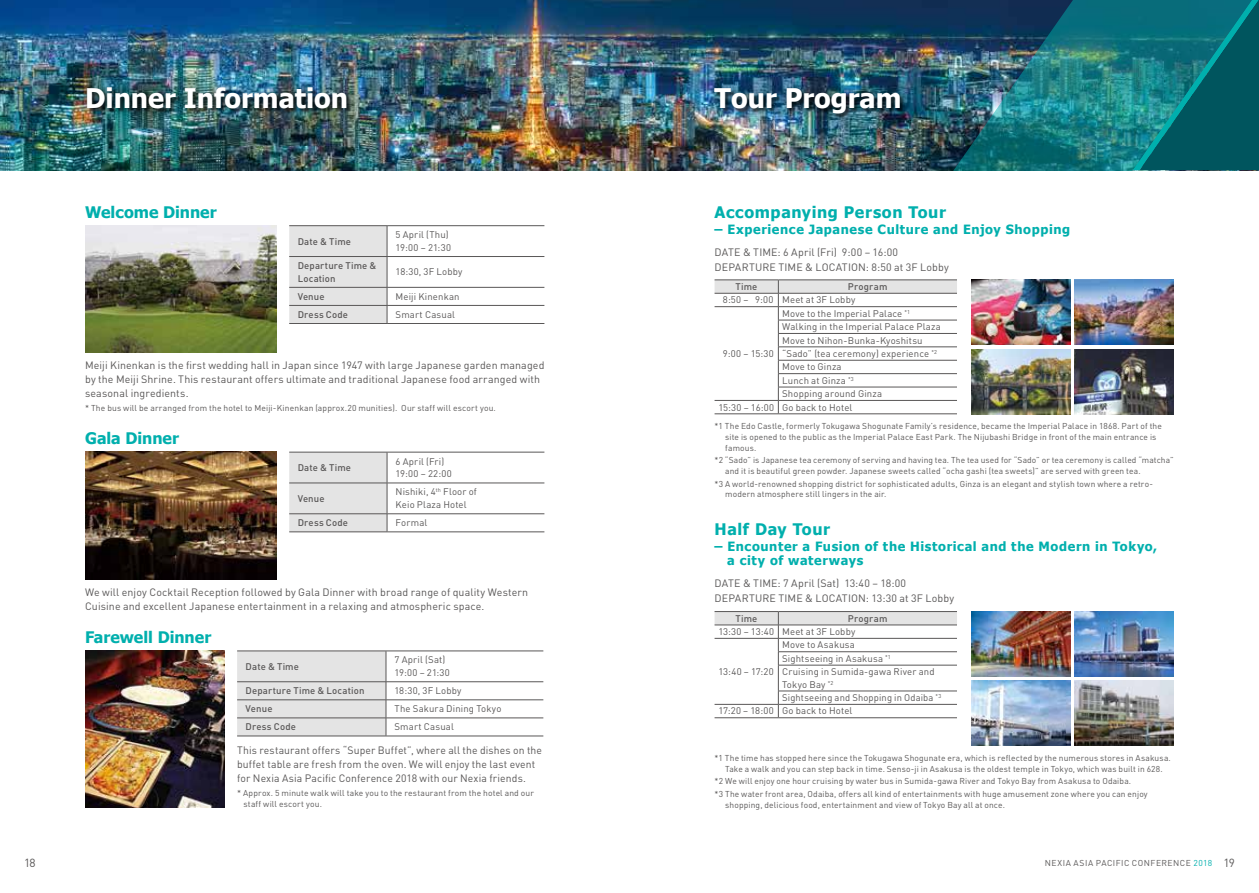
<style>
.page{position:relative;width:1259px;height:893px;background:#fff}
.page>*{position:absolute;margin:0;border:0;box-sizing:border-box;transform-origin:0 0}
.t1{font:700 27px "Tahoma";color:#fff}
.t2{font:700 15.9px "Tahoma";letter-spacing:.005em;color:#00afad}
.t3{font:700 15.9px "Tahoma";letter-spacing:.04em;color:#00afad}
.t4{font:700 15.9px "Tahoma";letter-spacing:.035em;color:#00afad}
.t5{font:700 12.75px/13.8px "Tahoma";letter-spacing:.05em;color:#00afad}
.t6{font:11.7px "DIN";color:#595757}
.t7{font:10.65px/13.8px "DIN";letter-spacing:.01em;color:#595757}
.t8{font:9.6px/12.8px "DIN";letter-spacing:.015em;color:#595757}
.t9{font:500 9.6px/12.8px "DIN";letter-spacing:.015em;color:#595757}
.t10{font:9.6px/12.8px "DIN";letter-spacing:.035em;color:#595757}
.t11{font:8.55px/10.6px "DIN";letter-spacing:.015em;color:#595757}
.t12{font:8.55px "DIN";letter-spacing:.055em;color:#595757}
.s1{color:#00afad}
.s2{font-size:11.7px}
</style>
<div class="page">
<img style="left:0;top:0;width:952px;height:170px">
<img style="left:952px;top:0;width:180px;height:170px">
<svg style="left:1132px;top:0;width:127px;height:170px;background:#086a73"></svg>
<div style="left:77px;top:78px;width:279px;height:40px;background:#000;opacity:.75"></div>
<div style="left:705px;top:79px;width:204px;height:44px;background:#000;opacity:.75"></div>
<img style="left:971px;top:611px;width:99px;height:65px">
<img style="left:971px;top:681px;width:99px;height:65px">
<img style="left:971px;top:280px;width:99px;height:65px">
<img style="left:1074px;top:280px;width:100px;height:65px">
<img style="left:971px;top:349px;width:99px;height:65px">
<img style="left:1074px;top:349px;width:100px;height:65px">
<img style="left:1074px;top:611px;width:100px;height:65px">
<img style="left:1074px;top:681px;width:100px;height:65px">
<img style="left:85px;top:225px;width:191px;height:128px">
<img style="left:85px;top:651px;width:139px;height:157px">
<hr style="left:387px;top:256px;width:157px;height:1px;background:#595757">
<hr style="left:387px;top:287px;width:157px;height:1px;background:#595757">
<hr style="left:387px;top:305px;width:157px;height:1px;background:#595757">
<svg style="left:289px;top:226px;width:99px;height:97px;background:#dedede"></svg>
<hr style="left:289px;top:225px;width:98px;height:1px;background:#595757">
<hr style="left:387px;top:225px;width:157px;height:1px;background:#595757">
<hr style="left:289px;top:323px;width:98px;height:1px;background:#595757">
<hr style="left:387px;top:323px;width:157px;height:1px;background:#595757">
<hr style="left:714px;top:414px;width:64px;height:1px;background:#595757">
<hr style="left:778px;top:414px;width:179px;height:1px;background:#595757">
<svg style="left:714px;top:280px;width:243px;height:134px"></svg>
<svg style="left:714px;top:612px;width:243px;height:105px"></svg>
<hr style="left:714px;top:611px;width:64px;height:1px;background:#595757">
<hr style="left:778px;top:611px;width:179px;height:1px;background:#595757">
<hr style="left:714px;top:717px;width:64px;height:1px;background:#595757">
<hr style="left:778px;top:717px;width:179px;height:1px;background:#595757">
<img style="left:85px;top:452px;width:191px;height:127px">
<hr style="left:387px;top:483px;width:157px;height:1px;background:#595757">
<hr style="left:387px;top:513px;width:157px;height:1px;background:#595757">
<svg style="left:289px;top:453px;width:99px;height:78px;background:#dfdfdf"></svg>
<hr style="left:289px;top:452px;width:98px;height:1px;background:#595757">
<hr style="left:387px;top:452px;width:157px;height:1px;background:#595757">
<hr style="left:289px;top:531px;width:98px;height:1px;background:#595757">
<hr style="left:387px;top:531px;width:157px;height:1px;background:#595757">
<hr style="left:386px;top:681px;width:157px;height:1px;background:#595757">
<hr style="left:386px;top:700px;width:157px;height:1px;background:#595757">
<hr style="left:386px;top:718px;width:157px;height:1px;background:#595757">
<svg style="left:237px;top:652px;width:150px;height:84px;background:#dedede"></svg>
<hr style="left:237px;top:651px;width:149px;height:1px;background:#595757">
<hr style="left:386px;top:651px;width:157px;height:1px;background:#595757">
<hr style="left:237px;top:736px;width:149px;height:1px;background:#595757">
<hr style="left:386px;top:736px;width:157px;height:1px;background:#595757">
<h1 class="t1" style="left:85px;top:80px;width:265px">Dinner Information</h1>
<h1 class="t1" style="left:714px;top:80px;width:188px">Tour Program</h1>
<h2 class="t2" style="left:85px;top:201px;width:133px">Welcome Dinner</h2>
<h2 class="t3" style="left:714px;top:201px;width:233px">Accompanying Person Tour</h2>
<h3 class="t5" style="left:714px;top:222px;width:357px">– Experience Japanese Culture and Enjoy Shopping</h3>
<p class="t9" style="left:298px;top:234px;width:55px">Date &amp; Time</p>
<p class="t8" style="left:395px;top:228px;width:57px">5 April (Thu)<br>19:00 – 21:30</p>
<p class="t9" style="left:298px;top:259px;width:80px">Departure Time &amp;<br>Location</p>
<p class="t8" style="left:395px;top:265px;width:68px">18:30, 3F Lobby</p>
<p class="t9" style="left:298px;top:290px;width:28px">Venue</p>
<p class="t8" style="left:395px;top:290px;width:65px">Meiji Kinenkan</p>
<p class="t9" style="left:298px;top:308px;width:52px">Dress Code</p>
<p class="t8" style="left:395px;top:308px;width:61px">Smart Casual</p>
<p class="t7" style="left:714px;top:244px;width:236px;line-height:14.9px">DATE &amp; TIME: 6 April (Fri) 9:00 – 16:00<br>DEPARTURE TIME &amp; LOCATION: 8:50 at 3F Lobby</p>
<p class="t9" style="left:735px;top:280px;width:23px">Time</p>
<p class="t9" style="left:848px;top:280px;width:41px">Program</p>
<p class="t8" style="left:723px;top:293px;width:134px">8:50 – 9:00 Meet at 3F Lobby</p>
<p class="t8" style="left:782px;top:307px;width:129px">Move to the Imperial Palace <sup>*1</sup></p>
<p class="t8" style="left:782px;top:320px;width:160px">Walking in the Imperial Palace Plaza</p>
<p class="t8" style="left:782px;top:334px;width:142px">Move to Nihon-Bunka-Kyoshitsu</p>
<p class="t8" style="left:782px;top:347px;width:156px">“Sado” (tea ceremony) experience <sup>*2</sup></p>
<p class="t8" style="left:782px;top:360px;width:61px">Move to Ginza</p>
<p class="t8" style="left:782px;top:374px;width:73px">Lunch at Ginza <sup>*3</sup></p>
<p class="t8" style="left:782px;top:387px;width:101px">Shopping around Ginza</p>
<p class="t8" style="left:718px;top:400px;width:135px">15:30 – 16:00 Go back to Hotel</p>
<p class="t8" style="left:723px;top:347px;width:52px">9:00 – 15:30</p>
<p class="t7" style="left:85px;top:359px;width:461px">Meiji Kinenkan is the first wedding hall in Japan since 1947 with large Japanese garden managed by the Meiji Shrine. This restaurant offers ultimate and traditional Japanese food arranged with seasonal ingredients.</p>
<p class="t11" style="left:85px;top:403px;width:412px">* The bus will be arranged from the hotel to Meiji-Kinenkan (approx.20 munities). Our staff will escort you.</p>
<h2 class="t2" style="left:85px;top:427px;width:95px">Gala Dinner</h2>
<p class="t9" style="left:298px;top:461px;width:55px">Date &amp; Time</p>
<p class="t10" style="left:395px;top:455px;width:58px">6 April (Fri)<br>19:00 – 22:00</p>
<p class="t9" style="left:298px;top:492px;width:28px">Venue</p>
<p class="t8" style="left:395px;top:485px;width:83px">Nishiki, 4<sup>th</sup> Floor of<br>Keio Plaza Hotel</p>
<p class="t9" style="left:298px;top:516px;width:52px">Dress Code</p>
<p class="t8" style="left:395px;top:516px;width:33px">Formal</p>
<p class="t7" style="left:85px;top:585px;width:445px">We will enjoy Cocktail Reception followed by Gala Dinner with broad range of quality Western<br>Cuisine and excellent Japanese entertainment in a relaxing and atmospheric space.</p>
<h2 class="t2" style="left:85px;top:626px;width:128px">Farewell Dinner</h2>
<p class="t9" style="left:246px;top:660px;width:55px">Date &amp; Time</p>
<p class="t8" style="left:394px;top:653px;width:57px">7 April (Sat)<br>19:00 – 21:30</p>
<p class="t9" style="left:246px;top:684px;width:120px">Departure Time &amp; Location</p>
<p class="t8" style="left:394px;top:684px;width:68px">18:30, 3F Lobby</p>
<p class="t9" style="left:246px;top:702px;width:28px">Venue</p>
<p class="t8" style="left:394px;top:702px;width:108px">The Sakura Dining Tokyo</p>
<p class="t9" style="left:246px;top:720px;width:52px">Dress Code</p>
<p class="t8" style="left:394px;top:720px;width:61px">Smart Casual</p>
<p class="t7" style="left:237px;top:743px;width:306px">This restaurant offers “Super Buffet”, where all the dishes on the buffet table are fresh from the oven. We will enjoy the last event for Nexia Asia Pacific Conference 2018 with our Nexia friends.</p>
<p class="t11" style="left:243px;top:787px;width:292px;text-indent:-6px">* Approx. 5 minute walk will take you to the restaurant from the hotel and our staff will escort you.</p>
<p class="t11" style="left:725px;top:421px;width:438px;text-indent:-11px">*1 The Edo Castle, formerly Tokugawa Shogunate Family’s residence, became the Imperial Palace in 1868. Part of the site is opened to the public as the Imperial Palace East Park. The Nijubashi Bridge in front of the main entrance is famous.</p>
<p class="t11" style="left:725px;top:455px;width:450px;text-indent:-11px">*2 “Sado” is Japanese tea ceremony of serving and having tea. The tea used for “Sado” or tea ceremony is called “matcha” and it is beautiful green powder. Japanese sweets called “ocha gashi (tea sweets)” are served with green tea.</p>
<p class="t11" style="left:725px;top:478px;width:429px;text-indent:-11px">*3 A world-renowned shopping district for sophisticated adults, Ginza is an elegant and stylish town where a retro&shy;modern atmosphere still lingers in the air.</p>
<h2 class="t4" style="left:714px;top:518px;width:117px">Half Day Tour</h2>
<h3 class="t5" style="left:727px;top:539px;width:431px;text-indent:-13px">– Encounter a Fusion of the Historical and the Modern in Tokyo, a city of waterways</h3>
<p class="t7" style="left:714px;top:576px;width:241px;line-height:14.9px">DATE &amp; TIME: 7 April (Sat) 13:40 – 18:00<br>DEPARTURE TIME &amp; LOCATION: 13:30 at 3F Lobby</p>
<p class="t9" style="left:735px;top:611px;width:23px">Time</p>
<p class="t9" style="left:848px;top:611px;width:41px">Program</p>
<p class="t8" style="left:718px;top:625px;width:138px">13:30 – 13:40 Meet at 3F Lobby</p>
<p class="t8" style="left:718px;top:665px;width:57px">13:40 – 17:20</p>
<p class="t8" style="left:782px;top:638px;width:154px;line-height:13.4px">Move to Asakusa<br>Sightseeing in Asakusa <sup>*1<br></sup>Cruising in Sumida-gawa River and</p>
<p class="t8" style="left:782px;top:678px;width:53px">Tokyo Bay <sup>*2</sup></p>
<p class="t8" style="left:782px;top:691px;width:160px">Sightseeing and Shopping in Odaiba <sup>*3</sup></p>
<p class="t8" style="left:718px;top:704px;width:135px">17:20 – 18:00 Go back to Hotel</p>
<p class="t11" style="left:714px;top:752px;width:458px;text-align:center">*1 The time has stopped here since the Tokugawa Shogunate era, which is reflected by the numerous stores in Asakusa.<br>Take a walk and you can step back in time. Senso-ji in Asakusa is the oldest temple in Tokyo, which was built in 628.</p>
<p class="t11" style="left:714px;top:775px;width:435px;line-height:12.8px">*2 We will enjoy one hour cruising by water bus in Sumida-gawa River and Tokyo Bay from Asakusa to Odaiba.<br>*3 The water front area, Odaiba, offers all kind of entertainments with huge amusement zone where you can enjoy</p>
<p class="t11" style="left:725px;top:799px;width:281px">shopping, delicious food, entertainment and view of Tokyo Bay all at once.</p>
<h3 class="t6" style="left:24px;top:856px;width:13px">18</h3>
<p class="t12" style="left:1045px;top:858px;width:191px">NEXIA ASIA PACIFIC CONFERENCE <span class="s1">2018</span> <span class="s2">19</span></p>
</div>
